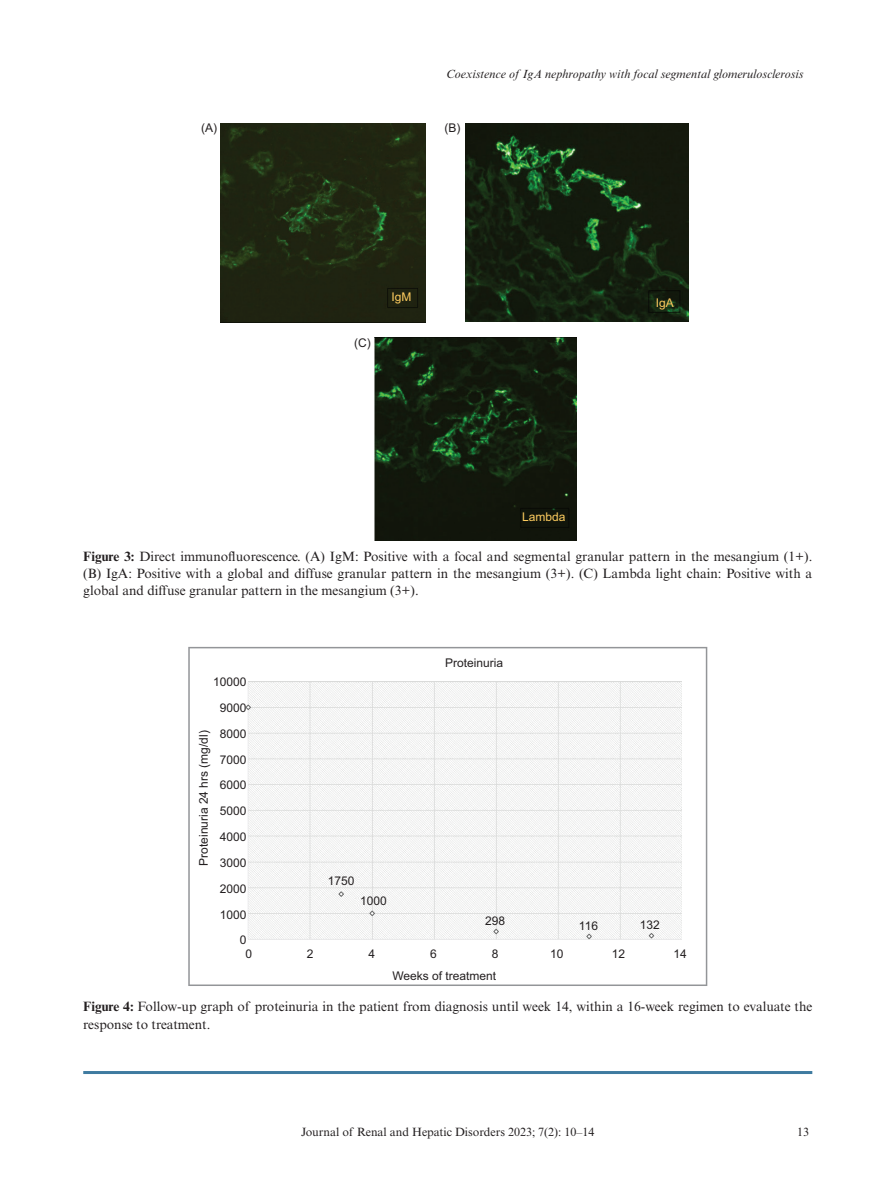
<style>
.page{position:relative;width:893px;height:1191px;background:#fff}
.page>*{position:absolute;margin:0;border:0;box-sizing:border-box;transform-origin:0 0}
.FGC{font:13.5px/17.2px "Times New Roman MT Std";color:#231f20;text-align:justify}
.t1{font:12px/25.8px "Arial";color:#231f20;text-align:center}
.t2{font:italic 12px "Times New Roman MT Std";color:#231f20}
.t3{font:12px "Times New Roman MT Std";color:#231f20}
.t4{font:12px "Arial";color:#fecc5f}
.s1{font-weight:700}
</style>
<div class="page">
<hr style="left:83px;top:1071px;width:729px;height:3px;background:#3f7ba0">
<img style="left:220px;top:124px;width:206px;height:198px">
<img style="left:465px;top:124px;width:224px;height:198px">
<img style="left:375px;top:338px;width:201px;height:202px">
<svg style="left:188px;top:647px;width:519px;height:339px"></svg>
<p class="t1" style="left:201px;top:115px;width:17px">(A)</p>
<p class="t2" style="left:446px;top:67px;width:359px">Coexistence of IgA nephropathy with focal segmental glomerulosclerosis</p>
<p class="t1" style="left:445px;top:115px;width:17px">(B)</p>
<p class="t1" style="left:354px;top:330px;width:18px">(C)</p>
<p class="t4" style="left:391px;top:289px;width:22px">IgM</p>
<p class="t4" style="left:656px;top:294px;width:20px">IgA</p>
<p class="t4" style="left:522px;top:509px;width:45px">Lambda</p>
<p class="FGC" style="left:83px;top:547px;width:731px"><span class="s1">Figure 3:</span> Direct immunofluorescence. (A) IgM: Positive with a focal and segmental granular pattern in the mesangium (1+). (B) IgA: Positive with a global and diffuse granular pattern in the mesangium (3+). (C) Lambda light chain: Positive with a global and diffuse granular pattern in the mesangium (3+).</p>
<p class="t1" style="left:213px;top:669px;width:35px">10000<br>9000<br>8000<br>7000<br>6000<br>5000<br>4000<br>3000<br>2000<br>1000</p>
<p class="t1" style="left:245px;top:940px;width:8px">0</p>
<p class="t1" style="left:307px;top:940px;width:8px">2</p>
<p class="t1" style="left:191px;top:865px;width:137px;rotate:-90deg">Proteinuria 24 hrs (mg/dl)</p>
<p class="t1" style="left:240px;top:927px;width:8px">0</p>
<p class="t1" style="left:445px;top:649px;width:60px">Proteinuria</p>
<p class="t1" style="left:328px;top:868px;width:28px">1750</p>
<p class="t1" style="left:360px;top:888px;width:28px">1000</p>
<p class="t1" style="left:485px;top:908px;width:22px">298</p>
<p class="t1" style="left:579px;top:912px;width:21px">116</p>
<p class="t1" style="left:640px;top:912px;width:22px">132</p>
<p class="t1" style="left:369px;top:940px;width:8px">4</p>
<p class="t1" style="left:430px;top:940px;width:8px">6</p>
<p class="t1" style="left:492px;top:940px;width:8px">8</p>
<p class="t1" style="left:550px;top:940px;width:15px">10</p>
<p class="t1" style="left:612px;top:940px;width:15px">12</p>
<p class="t1" style="left:673px;top:940px;width:15px">14</p>
<p class="t1" style="left:392px;top:962px;width:105px">Weeks of treatment</p>
<p class="FGC" style="left:83px;top:998px;width:731px"><span class="s1">Figure 4:</span> Follow-up graph of proteinuria in the patient from diagnosis until week 14, within a 16-week regimen to evaluate the response to treatment.</p>
<p class="t3" style="left:301px;top:1124px;width:295px">Journal of Renal and Hepatic Disorders 2023; 7(2): 10–14</p>
<p class="t3" style="left:797px;top:1124px;width:13px">13</p>
</div>
